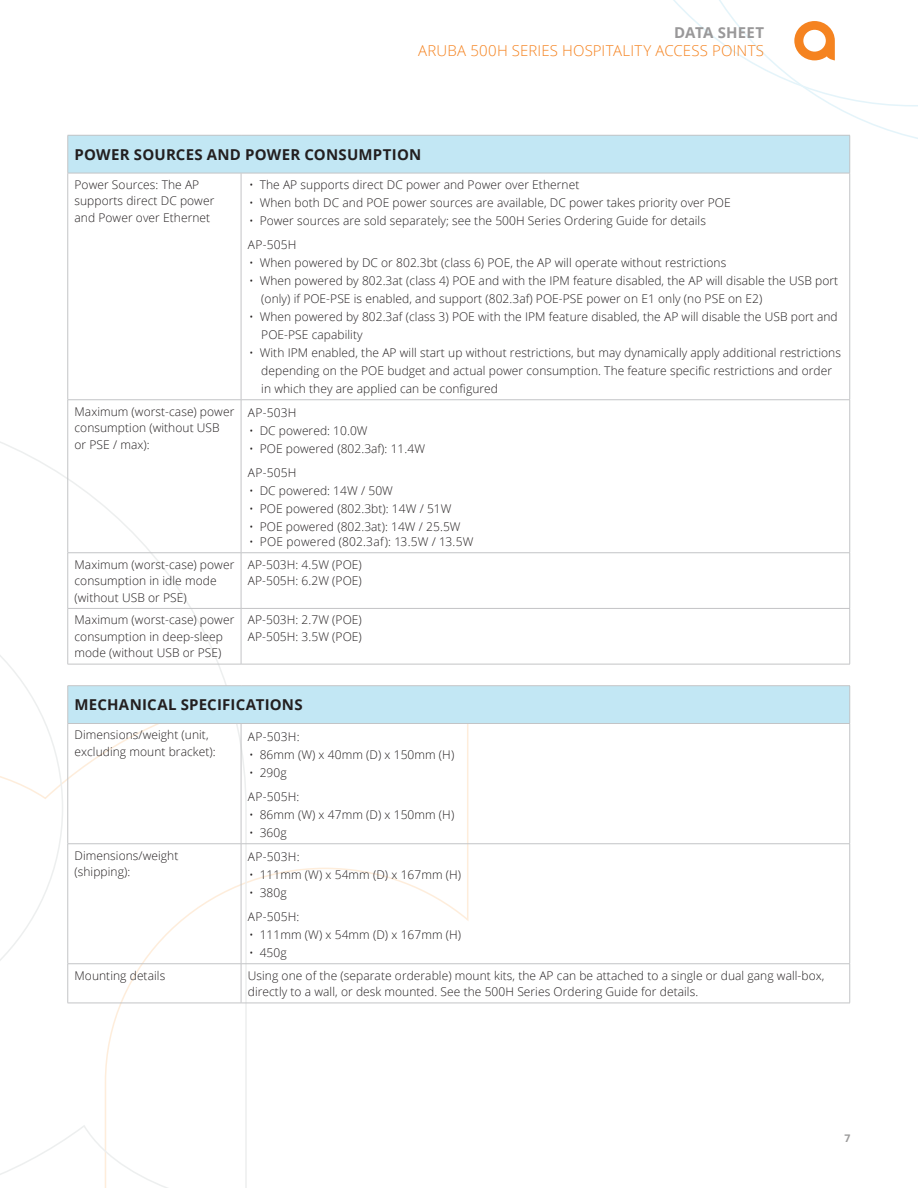
<style>
.page{position:relative;width:918px;height:1188px;background:#fff}
.page>*{position:absolute;margin:0;border:0;box-sizing:border-box;transform-origin:0 0}
.t1{font:700 15px "Open Sans";letter-spacing:.015em;color:#231f20}
.t2{font:300 15px "Open Sans";letter-spacing:.015em;color:#f58320}
.t3{font:700 15px "Open Sans";letter-spacing:.01em;color:#999899}
.t4{font:300 12px/16.5px "Open Sans";letter-spacing:.005em;color:#231f20}
.t5{font:700 10.5px "Open Sans";color:#9c9b9b}
</style>
<div class="page">
<svg style="left:248px;top:724px;width:222px;height:279px"></svg>
<svg style="left:0;top:407px;width:248px;height:781px"></svg>
<svg style="left:588px;top:0;width:330px;height:148px"></svg>
<div style="left:68px;top:135px;width:782px;height:38px;background:#c2e7f4"></div>
<hr style="left:849px;top:136px;width:1px;height:37px;background:#c3c4c6">
<hr style="left:67px;top:173px;width:1px;height:226px;background:#c3c4c6">
<hr style="left:241px;top:173px;width:1px;height:226px;background:#c3c4c6">
<hr style="left:849px;top:173px;width:1px;height:226px;background:#c3c4c6">
<hr style="left:67px;top:400px;width:1px;height:152px;background:#c3c4c6">
<hr style="left:241px;top:400px;width:1px;height:152px;background:#c3c4c6">
<hr style="left:849px;top:400px;width:1px;height:152px;background:#c3c4c6">
<hr style="left:67px;top:553px;width:1px;height:55px;background:#c3c4c6">
<hr style="left:241px;top:553px;width:1px;height:55px;background:#c3c4c6">
<hr style="left:849px;top:553px;width:1px;height:55px;background:#c3c4c6">
<hr style="left:67px;top:609px;width:1px;height:55px;background:#c3c4c6">
<hr style="left:241px;top:609px;width:1px;height:55px;background:#c3c4c6">
<hr style="left:849px;top:609px;width:1px;height:55px;background:#c3c4c6">
<hr style="left:68px;top:173px;width:173px;height:1px;background:#c3c4c6">
<hr style="left:241px;top:173px;width:609px;height:1px;background:#c3c4c6">
<hr style="left:68px;top:399px;width:173px;height:1px;background:#c3c4c6">
<hr style="left:241px;top:399px;width:609px;height:1px;background:#c3c4c6">
<hr style="left:68px;top:552px;width:173px;height:1px;background:#c3c4c6">
<hr style="left:241px;top:552px;width:609px;height:1px;background:#c3c4c6">
<hr style="left:68px;top:608px;width:173px;height:1px;background:#c3c4c6">
<hr style="left:241px;top:608px;width:609px;height:1px;background:#c3c4c6">
<hr style="left:68px;top:664px;width:173px;height:1px;background:#c3c4c6">
<hr style="left:241px;top:664px;width:609px;height:1px;background:#c3c4c6">
<hr style="left:67px;top:136px;width:1px;height:37px;background:#c3c4c6">
<hr style="left:68px;top:135px;width:173px;height:1px;background:#c3c4c6">
<hr style="left:241px;top:135px;width:609px;height:1px;background:#c3c4c6">
<div style="left:68px;top:686px;width:782px;height:38px;background:#c2e7f4"></div>
<hr style="left:849px;top:686px;width:1px;height:37px;background:#c3c4c6">
<hr style="left:67px;top:724px;width:1px;height:119px;background:#c3c4c6">
<hr style="left:241px;top:724px;width:1px;height:119px;background:#c3c4c6">
<hr style="left:849px;top:724px;width:1px;height:119px;background:#c3c4c6">
<hr style="left:67px;top:844px;width:1px;height:119px;background:#c3c4c6">
<hr style="left:241px;top:844px;width:1px;height:119px;background:#c3c4c6">
<hr style="left:849px;top:844px;width:1px;height:119px;background:#c3c4c6">
<hr style="left:67px;top:964px;width:1px;height:39px;background:#c3c4c6">
<hr style="left:241px;top:964px;width:1px;height:39px;background:#c3c4c6">
<hr style="left:849px;top:964px;width:1px;height:39px;background:#c3c4c6">
<hr style="left:68px;top:723px;width:173px;height:1px;background:#c3c4c6">
<hr style="left:241px;top:723px;width:609px;height:1px;background:#c3c4c6">
<hr style="left:68px;top:843px;width:173px;height:1px;background:#c3c4c6">
<hr style="left:241px;top:843px;width:609px;height:1px;background:#c3c4c6">
<hr style="left:68px;top:963px;width:173px;height:1px;background:#c3c4c6">
<hr style="left:241px;top:963px;width:609px;height:1px;background:#c3c4c6">
<hr style="left:68px;top:1003px;width:173px;height:1px;background:#c3c4c6">
<hr style="left:241px;top:1003px;width:609px;height:1px;background:#c3c4c6">
<hr style="left:67px;top:686px;width:1px;height:37px;background:#c3c4c6">
<hr style="left:68px;top:685px;width:173px;height:1px;background:#c3c4c6">
<hr style="left:241px;top:685px;width:609px;height:1px;background:#c3c4c6">
<p class="t3" style="left:674px;top:22px;width:92px">DATA SHEET</p>
<p class="t2" style="left:418px;top:41px;width:347px">ARUBA 500H SERIES HOSPITALITY ACCESS POINTS</p>
<p class="t1" style="left:75px;top:144px;width:348px">POWER SOURCES AND POWER CONSUMPTION</p>
<p class="t4" style="left:75px;top:176px;width:141px">Power Sources: The AP supports direct DC power and Power over Ethernet</p>
<p class="t4" style="left:249px;top:176px;width:332px">• The AP supports direct DC power and Power over Ethernet</p>
<p class="t4" style="left:249px;top:194px;width:483px">• When both DC and POE power sources are available, DC power takes priority over POE</p>
<p class="t4" style="left:248px;top:208px;width:460px;line-height:24px">• Power sources are sold separately; see the 500H Series Ordering Guide for details<br>AP-505H</p>
<p class="t4" style="left:249px;top:254px;width:479px">• When powered by DC or 802.3bt (class 6) POE, the AP will operate without restrictions</p>
<p class="t4" style="left:261px;top:271px;width:578px;line-height:18px;text-indent:-12px">• When powered by 802.3at (class 4) POE and with the IPM feature disabled, the AP will disable the USB port (only) if POE-PSE is enabled, and support (802.3af) POE-PSE power on E1 only (no PSE on E2)</p>
<p class="t4" style="left:261px;top:307px;width:578px;line-height:18px;text-indent:-12px">• When powered by 802.3af (class 3) POE with the IPM feature disabled, the AP will disable the USB port and<br>POE-PSE capability</p>
<p class="t4" style="left:261px;top:343px;width:581px;line-height:18px;text-indent:-12px">• With IPM enabled, the AP will start up without restrictions, but may dynamically apply additional restrictions depending on the POE budget and actual power consumption. The feature specific restrictions and order in which they are applied can be configured</p>
<p class="t4" style="left:75px;top:403px;width:161px">Maximum (worst-case) power consumption (without USB or PSE / max):</p>
<p class="t4" style="left:248px;top:404px;width:50px">AP-503H</p>
<p class="t4" style="left:249px;top:422px;width:120px">• DC powered: 10.0W</p>
<p class="t4" style="left:248px;top:436px;width:179px;line-height:24px">• POE powered (802.3af): 11.4W<br>AP-505H</p>
<p class="t4" style="left:249px;top:482px;width:145px">• DC powered: 14W / 50W</p>
<p class="t4" style="left:249px;top:500px;width:204px">• POE powered (802.3bt): 14W / 51W</p>
<p class="t4" style="left:249px;top:518px;width:213px">• POE powered (802.3at): 14W / 25.5W</p>
<p class="t4" style="left:249px;top:533px;width:226px">• POE powered (802.3af): 13.5W / 13.5W</p>
<p class="t4" style="left:75px;top:556px;width:161px">Maximum (worst-case) power consumption in idle mode (without USB or PSE)</p>
<p class="t4" style="left:248px;top:556px;width:116px">AP-503H: 4.5W (POE)<br>AP-505H: 6.2W (POE)</p>
<p class="t4" style="left:75px;top:611px;width:161px">Maximum (worst-case) power consumption in deep-sleep mode (without USB or PSE)</p>
<p class="t4" style="left:248px;top:611px;width:116px">AP-503H: 2.7W (POE)<br>AP-505H: 3.5W (POE)</p>
<p class="t1" style="left:75px;top:694px;width:230px">MECHANICAL SPECIFICATIONS</p>
<p class="t4" style="left:75px;top:727px;width:143px">Dimensions/weight (unit, excluding mount bracket):</p>
<p class="t4" style="left:248px;top:728px;width:53px">AP-503H:</p>
<p class="t4" style="left:249px;top:746px;width:207px">• 86mm (W) x 40mm (D) x 150mm (H)</p>
<p class="t4" style="left:248px;top:760px;width:53px;line-height:24px">• 290g<br>AP-505H:</p>
<p class="t4" style="left:249px;top:806px;width:207px">• 86mm (W) x 47mm (D) x 150mm (H)</p>
<p class="t4" style="left:249px;top:824px;width:39px">• 360g</p>
<p class="t4" style="left:75px;top:847px;width:105px">Dimensions/weight (shipping):</p>
<p class="t4" style="left:248px;top:848px;width:53px">AP-503H:</p>
<p class="t4" style="left:249px;top:866px;width:214px">• 111mm (W) x 54mm (D) x 167mm (H)</p>
<p class="t4" style="left:248px;top:880px;width:53px;line-height:24px">• 380g<br>AP-505H:</p>
<p class="t4" style="left:249px;top:926px;width:214px">• 111mm (W) x 54mm (D) x 167mm (H)</p>
<p class="t4" style="left:249px;top:944px;width:39px">• 450g</p>
<p class="t4" style="left:75px;top:967px;width:92px">Mounting details</p>
<p class="t4" style="left:248px;top:967px;width:578px">Using one of the (separate orderable) mount kits, the AP can be attached to a single or dual gang wall-box, directly to a wall, or desk mounted. See the 500H Series Ordering Guide for details.</p>
<p class="t5" style="left:845px;top:1131px;width:7px">7</p>
</div>
